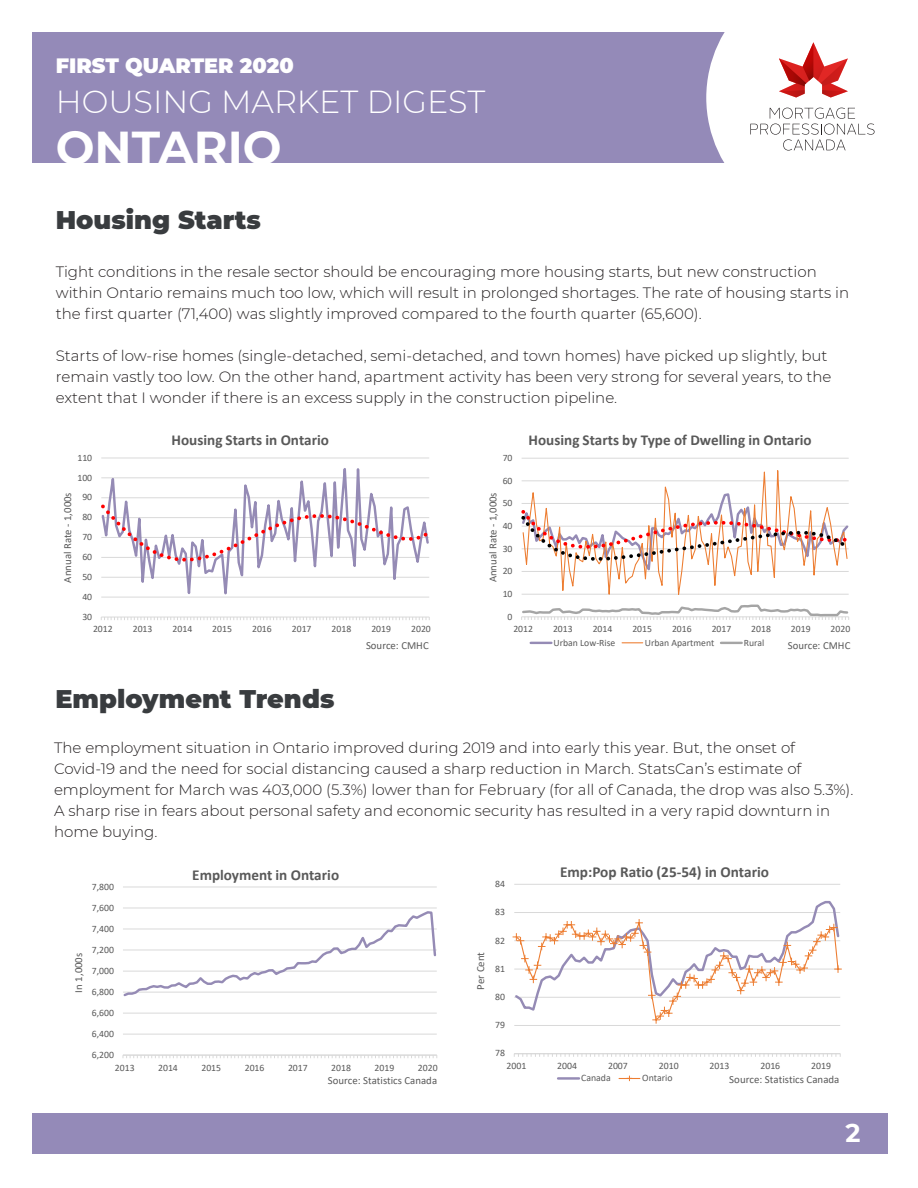
<style>
.page{position:relative;width:918px;height:1188px;background:#fff}
.page>*{position:absolute;margin:0;border:0;box-sizing:border-box;transform-origin:0 0}
.t1{font:700 46.05px "Montserrat";color:#fff}
.t2{font:300 31.8px "Montserrat";color:#fff}
.t3{font:900 25.5px "Montserrat";color:#393c3f}
.t4{font:700 25.5px "Montserrat";color:#fff}
.t5{font:900 20.7px "Montserrat";color:#fff}
.t6{font:700 15.3px "Calibri";color:#595959}
.t7{font:700 15.15px "Calibri";color:#595959}
.t8{font:300 15px/21px "Montserrat";color:#231f20}
.t9{font:10.8px "Calibri";color:#595959}
.t10{font:9.75px "Calibri";color:#595959}
</style>
<div class="page">
<div style="left:32px;top:32px;width:850px;height:131px;background:#948ab8"></div>
<div style="left:33px;top:1113px;width:855px;height:40px;background:#948ab8"></div>
<div style="left:706px;top:32px;width:176px;height:131px;background:#fff"></div>
<svg style="left:750px;top:108px;width:125px;height:43px;background:#ececec"></svg>
<svg style="left:779px;top:42px;width:69px;height:56px;background:#e69695"></svg>
<svg style="left:101px;top:618px;width:329px;height:2px"></svg>
<svg style="left:101px;top:458px;width:329px;height:160px"></svg>
<svg style="left:101px;top:501px;width:328px;height:63px"></svg>
<hr style="left:522px;top:594px;width:327px;height:1px;background:#d9d9d9">
<hr style="left:522px;top:480px;width:327px;height:1px;background:#d9d9d9">
<hr style="left:522px;top:458px;width:327px;height:1px;background:#d9d9d9">
<svg style="left:522px;top:457px;width:326px;height:138px"></svg>
<svg style="left:521px;top:604px;width:328px;height:16px"></svg>
<svg style="left:521px;top:492px;width:328px;height:85px"></svg>
<hr style="left:531px;top:642px;width:20px;height:2px;background:#958bb5">
<svg style="left:622px;top:642px;width:21px;height:1px"></svg>
<hr style="left:721px;top:642px;width:21px;height:2px;background:#a5a5a5">
<hr style="left:123px;top:1034px;width:314px;height:1px;background:#d9d9d9">
<hr style="left:123px;top:1013px;width:314px;height:1px;background:#d9d9d9">
<hr style="left:123px;top:908px;width:314px;height:1px;background:#d9d9d9">
<hr style="left:123px;top:887px;width:314px;height:1px;background:#d9d9d9">
<svg style="left:123px;top:1055px;width:314px;height:3px"></svg>
<svg style="left:123px;top:911px;width:314px;height:86px"></svg>
<svg style="left:512px;top:884px;width:330px;height:198px"></svg>
<p class="t5" style="left:56px;top:51px;width:239px">FIRST QUARTER 2020</p>
<p class="t2" style="left:56px;top:80px;width:431px">HOUSING MARKET DIGEST</p>
<p class="t1" style="left:56px;top:114px;width:227px">ONTARIO</p>
<p class="t3" style="left:56px;top:201px;width:207px">Housing Starts</p>
<p class="t8" style="left:56px;top:260px;width:795px">Tight conditions in the resale sector should be encouraging more housing starts, but new construction within Ontario remains much too low, which will result in prolonged shortages. The rate of housing starts in the first quarter (71,400) was slightly improved compared to the fourth quarter (65,600).</p>
<p class="t8" style="left:56px;top:344px;width:777px">Starts of low-rise homes (single-detached, semi-detached, and town homes) have picked up slightly, but remain vastly too low. On the other hand, apartment activity has been very strong for several years, to the extent that I wonder if there is an excess supply in the construction pipeline.</p>
<p class="t7" style="left:171px;top:429px;width:159px">Housing Starts in Ontario</p>
<p class="t7" style="left:529px;top:429px;width:285px">Housing Starts by Type of Dwelling in Ontario</p>
<p class="t10" style="left:77px;top:451px;width:16px">110</p>
<p class="t10" style="left:503px;top:451px;width:11px">70</p>
<p class="t10" style="left:77px;top:471px;width:16px">100</p>
<p class="t10" style="left:503px;top:474px;width:11px">60</p>
<p class="t9" style="left:60px;top:583px;width:92px;rotate:-90deg">Annual Rate - 1,000s</p>
<p class="t10" style="left:82px;top:490px;width:11px">90</p>
<p class="t10" style="left:82px;top:510px;width:11px">80</p>
<p class="t10" style="left:82px;top:530px;width:11px">70</p>
<p class="t10" style="left:82px;top:550px;width:11px">60</p>
<p class="t10" style="left:82px;top:570px;width:11px">50</p>
<p class="t9" style="left:486px;top:582px;width:92px;rotate:-90deg">Annual Rate - 1,000s</p>
<p class="t10" style="left:503px;top:496px;width:11px">50</p>
<p class="t10" style="left:503px;top:519px;width:11px">40</p>
<p class="t10" style="left:503px;top:542px;width:11px">30</p>
<p class="t10" style="left:503px;top:564px;width:11px">20</p>
<p class="t10" style="left:82px;top:590px;width:11px">40</p>
<p class="t10" style="left:503px;top:587px;width:11px">10</p>
<p class="t10" style="left:82px;top:610px;width:11px">30</p>
<p class="t10" style="left:508px;top:610px;width:6px">0</p>
<p class="t10" style="left:93px;top:622px;width:21px">2012</p>
<p class="t10" style="left:133px;top:622px;width:21px">2013</p>
<p class="t10" style="left:173px;top:622px;width:21px">2014</p>
<p class="t10" style="left:212px;top:622px;width:21px">2015</p>
<p class="t10" style="left:252px;top:622px;width:21px">2016</p>
<p class="t10" style="left:292px;top:622px;width:21px">2017</p>
<p class="t10" style="left:332px;top:622px;width:21px">2018</p>
<p class="t10" style="left:371px;top:622px;width:21px">2019</p>
<p class="t10" style="left:411px;top:622px;width:21px">2020</p>
<p class="t10" style="left:513px;top:622px;width:21px">2012</p>
<p class="t10" style="left:553px;top:622px;width:21px">2013</p>
<p class="t10" style="left:593px;top:622px;width:21px">2014</p>
<p class="t10" style="left:632px;top:622px;width:21px">2015</p>
<p class="t10" style="left:672px;top:622px;width:21px">2016</p>
<p class="t10" style="left:712px;top:622px;width:21px">2017</p>
<p class="t10" style="left:751px;top:622px;width:21px">2018</p>
<p class="t10" style="left:791px;top:622px;width:21px">2019</p>
<p class="t10" style="left:831px;top:622px;width:21px">2020</p>
<p class="t9" style="left:366px;top:638px;width:64px">Source: CMHC</p>
<p class="t10" style="left:554px;top:636px;width:63px">Urban Low-Rise</p>
<p class="t10" style="left:645px;top:636px;width:71px">Urban Apartment</p>
<p class="t10" style="left:744px;top:636px;width:22px">Rural</p>
<p class="t9" style="left:788px;top:637px;width:64px">Source: CMHC</p>
<p class="t3" style="left:56px;top:680px;width:280px">Employment Trends</p>
<p class="t8" style="left:54px;top:737px;width:801px">The employment situation in Ontario improved during 2019 and into early this year. But, the onset of Covid-19 and the need for social distancing caused a sharp reduction in March. StatsCan’s estimate of employment for March was 403,000 (5.3%) lower than for February (for all of Canada, the drop was also 5.3%).<br>A sharp rise in fears about personal safety and economic security has resulted in a very rapid downturn in home buying.</p>
<p class="t9" style="left:71px;top:993px;width:41px;rotate:-90deg">In 1,000s</p>
<p class="t10" style="left:92px;top:880px;width:24px">7,800</p>
<p class="t10" style="left:92px;top:901px;width:24px">7,600</p>
<p class="t10" style="left:92px;top:922px;width:24px">7,400</p>
<p class="t10" style="left:92px;top:943px;width:24px">7,200</p>
<p class="t10" style="left:92px;top:964px;width:24px">7,000</p>
<p class="t10" style="left:92px;top:985px;width:24px">6,800</p>
<p class="t10" style="left:92px;top:1006px;width:24px">6,600</p>
<p class="t10" style="left:92px;top:1027px;width:24px">6,400</p>
<p class="t10" style="left:92px;top:1048px;width:24px">6,200</p>
<p class="t7" style="left:192px;top:864px;width:148px">Employment in Ontario</p>
<p class="t10" style="left:115px;top:1060px;width:21px">2013</p>
<p class="t10" style="left:158px;top:1060px;width:21px">2014</p>
<p class="t10" style="left:201px;top:1060px;width:21px">2015</p>
<p class="t10" style="left:245px;top:1060px;width:21px">2016</p>
<p class="t10" style="left:288px;top:1060px;width:21px">2017</p>
<p class="t10" style="left:331px;top:1060px;width:21px">2018</p>
<p class="t10" style="left:375px;top:1060px;width:21px">2019</p>
<p class="t10" style="left:418px;top:1060px;width:21px">2020</p>
<p class="t9" style="left:328px;top:1073px;width:111px">Source: Statistics Canada</p>
<p class="t9" style="left:473px;top:990px;width:39px;rotate:-90deg">Per Cent</p>
<p class="t10" style="left:495px;top:877px;width:11px">84</p>
<p class="t10" style="left:495px;top:905px;width:11px">83</p>
<p class="t10" style="left:495px;top:934px;width:11px">82</p>
<p class="t10" style="left:495px;top:962px;width:11px">81</p>
<p class="t10" style="left:495px;top:990px;width:11px">80</p>
<p class="t10" style="left:495px;top:1018px;width:11px">79</p>
<p class="t10" style="left:495px;top:1046px;width:11px">78</p>
<p class="t6" style="left:560px;top:862px;width:211px">Emp:Pop Ratio (25-54) in Ontario</p>
<p class="t10" style="left:506px;top:1059px;width:21px">2001</p>
<p class="t10" style="left:557px;top:1059px;width:21px">2004</p>
<p class="t10" style="left:608px;top:1059px;width:21px">2007</p>
<p class="t10" style="left:659px;top:1059px;width:21px">2010</p>
<p class="t10" style="left:710px;top:1059px;width:21px">2013</p>
<p class="t10" style="left:760px;top:1059px;width:21px">2016</p>
<p class="t10" style="left:811px;top:1059px;width:21px">2019</p>
<p class="t10" style="left:581px;top:1071px;width:31px">Canada</p>
<p class="t10" style="left:642px;top:1071px;width:32px">Ontario</p>
<p class="t9" style="left:729px;top:1072px;width:112px">Source: Statistics Canada</p>
<p class="t4" style="left:846px;top:1115px;width:17px">2</p>
</div>
